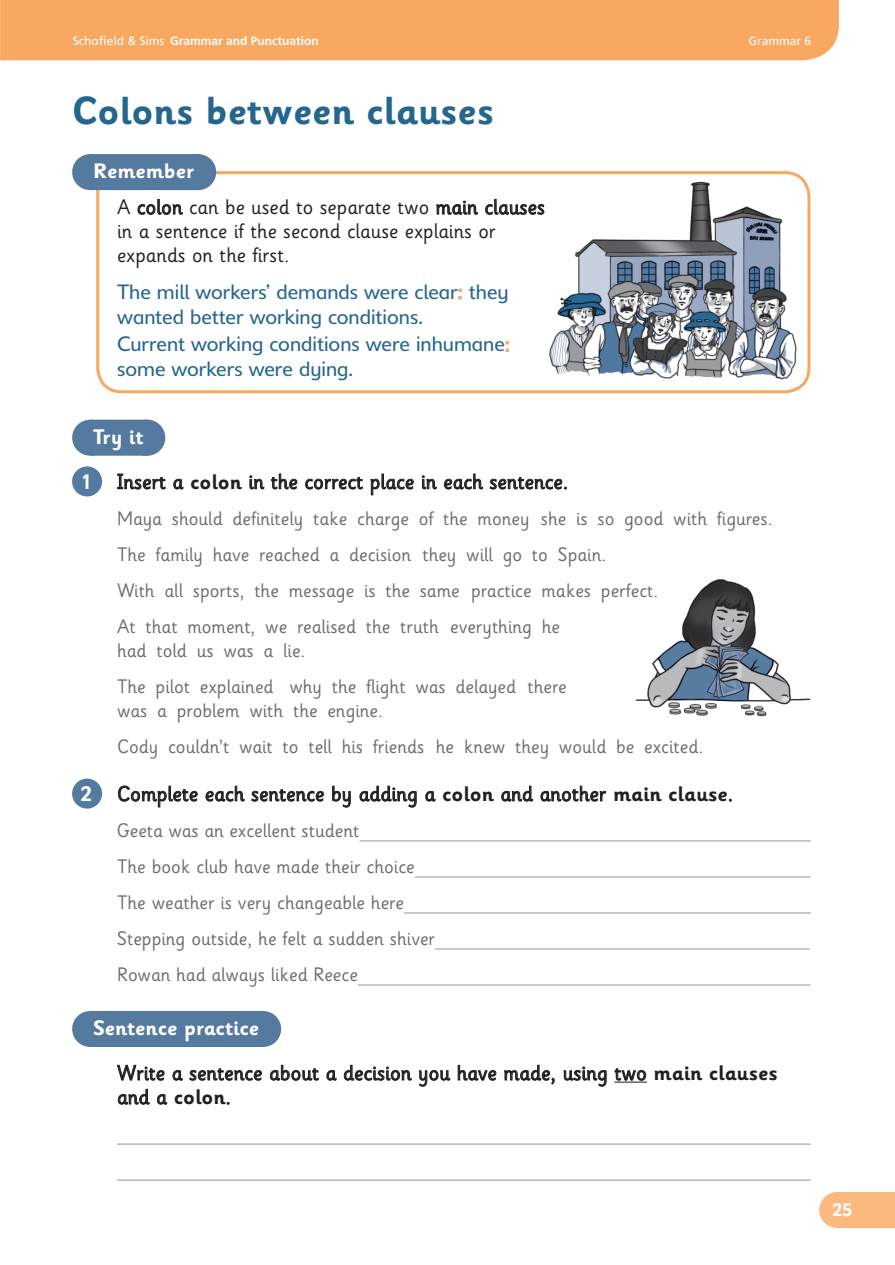
<style>
.page{position:relative;width:895px;height:1265px;background:#fff}
.page>*{position:absolute;margin:0;border:0;box-sizing:border-box;transform-origin:0 0}
.t1{font:700 39px "Sassoon Infant Std";color:#25668f}
.t2{font:21px/24px "Sassoon Infant Std";letter-spacing:.01em;color:#231f20}
.t3{font:700 21px "Sassoon Infant Std";color:#fff}
.t4{font:20.25px/24.8px "Delargo DT Infant";color:#25668f}
.t5{font:19.5px/36px "Sassoon Infant Std";color:#6c6d70}
.t6{font:700 18px "Sassoon Infant Std";color:#fff}
.t7{font:700 12px "Frutiger LT Std";color:#fff}
.t8{font:12px "Frutiger LT Std";color:#fff}
.s1{font-weight:400}
.s2{color:#f9a862}
.s3{font-weight:700;color:#fff}
.s4{font-weight:700}
</style>
<div class="page">
<div style="left:2px;top:0;width:836px;height:60px;background:#f9a862"></div>
<div style="left:837px;top:1191px;width:57px;height:36px;background:#fbb97e"></div>
<hr style="left:894px;top:1191px;width:1px;height:36px;background:#fbb97e">
<img style="left:635px;top:579px;width:176px;height:138px">
<svg style="left:95px;top:170px;width:716px;height:224px"></svg>
<div style="left:90px;top:154px;width:107px;height:36px;background:#557a9f"></div>
<svg style="left:144px;top:154px;width:48px;height:1px"></svg>
<hr style="left:197px;top:154px;width:1px;height:36px;background:#557a9f">
<svg style="left:138px;top:199px;width:45px;height:16px"></svg>
<svg style="left:436px;top:201px;width:42px;height:14px"></svg>
<svg style="left:485px;top:199px;width:59px;height:16px"></svg>
<svg style="left:458px;top:289px;width:3px;height:10px"></svg>
<svg style="left:506px;top:341px;width:2px;height:10px"></svg>
<div style="left:90px;top:419px;width:56px;height:36px;background:#557a9f"></div>
<svg style="left:118px;top:419px;width:28px;height:1px"></svg>
<hr style="left:146px;top:419px;width:1px;height:36px;background:#557a9f">
<div style="left:90px;top:1010px;width:172px;height:36px;background:#557a9f"></div>
<svg style="left:176px;top:1010px;width:43px;height:1px"></svg>
<hr style="left:262px;top:1010px;width:1px;height:36px;background:#557a9f">
<hr style="left:614px;top:1081px;width:33px;height:1px;background:#231f20">
<div style="left:72px;top:466px;width:30px;height:30px;background:#557a9f;border-radius:50%"></div>
<svg style="left:117px;top:473px;width:49px;height:16px"></svg>
<svg style="left:173px;top:479px;width:10px;height:10px"></svg>
<svg style="left:249px;top:475px;width:15px;height:14px"></svg>
<svg style="left:271px;top:473px;width:26px;height:16px"></svg>
<svg style="left:305px;top:477px;width:58px;height:12px"></svg>
<svg style="left:370px;top:473px;width:44px;height:22px"></svg>
<svg style="left:422px;top:475px;width:14px;height:14px"></svg>
<svg style="left:444px;top:473px;width:39px;height:16px"></svg>
<svg style="left:489px;top:477px;width:77px;height:12px"></svg>
<div style="left:72px;top:778px;width:30px;height:30px;background:#557a9f;border-radius:50%"></div>
<svg style="left:118px;top:785px;width:80px;height:22px"></svg>
<svg style="left:206px;top:785px;width:38px;height:16px"></svg>
<svg style="left:251px;top:789px;width:73px;height:12px"></svg>
<svg style="left:332px;top:785px;width:19px;height:22px"></svg>
<svg style="left:359px;top:785px;width:58px;height:22px"></svg>
<svg style="left:425px;top:791px;width:10px;height:10px"></svg>
<svg style="left:501px;top:785px;width:32px;height:16px"></svg>
<svg style="left:540px;top:785px;width:66px;height:16px"></svg>
<hr style="left:359px;top:840px;width:451px;height:1px;background:#939598">
<hr style="left:415px;top:876px;width:395px;height:1px;background:#939598">
<hr style="left:404px;top:912px;width:406px;height:1px;background:#939598">
<hr style="left:435px;top:948px;width:374px;height:1px;background:#939598">
<hr style="left:358px;top:984px;width:452px;height:1px;background:#939598">
<svg style="left:117px;top:1064px;width:47px;height:16px"></svg>
<svg style="left:172px;top:1070px;width:11px;height:10px"></svg>
<svg style="left:189px;top:1068px;width:73px;height:12px"></svg>
<svg style="left:270px;top:1064px;width:49px;height:16px"></svg>
<svg style="left:326px;top:1070px;width:10px;height:10px"></svg>
<svg style="left:344px;top:1064px;width:67px;height:16px"></svg>
<svg style="left:419px;top:1070px;width:31px;height:16px"></svg>
<svg style="left:457px;top:1064px;width:39px;height:16px"></svg>
<svg style="left:504px;top:1064px;width:50px;height:20px"></svg>
<svg style="left:563px;top:1066px;width:43px;height:20px"></svg>
<svg style="left:614px;top:1068px;width:32px;height:12px"></svg>
<svg style="left:118px;top:1088px;width:31px;height:16px"></svg>
<svg style="left:157px;top:1094px;width:10px;height:10px"></svg>
<hr style="left:117px;top:1143px;width:693px;height:1px;background:#939598">
<hr style="left:117px;top:1179px;width:693px;height:1px;background:#939598">
<svg style="left:0;top:0;width:2px;height:60px"></svg>
<p class="t7" style="left:73px;top:34px;width:248px"><span class="s1">Schofield &amp; Sims</span> Grammar and Punctuation</p>
<p class="t8" style="left:748px;top:34px;width:64px">Grammar 6</p>
<h1 class="t1" style="left:72px;top:87px;width:423px">Colons between clauses</h1>
<p class="t3" style="left:93px;top:158px;width:103px">Remember</p>
<p class="t2" style="left:117px;top:195px;width:429px">A colon can be used to separate two main clauses in a sentence if the second clause explains or expands on the first.</p>
<p class="t4" style="left:117px;top:279px;width:393px">The mill workers’ demands were clear<span class="s2">:</span> they wanted better working conditions.</p>
<p class="t4" style="left:117px;top:332px;width:394px">Current working conditions were inhumane<span class="s2">: </span>some workers were dying.</p>
<p class="t2" style="left:81px;top:414px;width:489px;line-height:45px;text-indent:13px"><span class="s3">Try it<br>1</span> Insert a <span class="s4">colon</span> in the correct place in each sentence.</p>
<p class="t5" style="left:117px;top:500px;width:657px">Maya should definitely take charge of the money she is so good with figures.<br>The family have reached a decision they will go to Spain.<br>With all sports, the message is the same practice makes perfect.<br>At that moment, we realised the truth everything he</p>
<p class="t5" style="left:117px;top:632px;width:451px">had told us was a lie.<br>The pilot explained why the flight was delayed there</p>
<p class="t5" style="left:117px;top:692px;width:587px">was a problem with the engine.<br>Cody couldn’t wait to tell his friends he knew they would be excited.</p>
<p class="t2" style="left:81px;top:782px;width:654px"><span class="s3">2</span> Complete each sentence by adding a <span class="s4">colon</span> and another <span class="s4">main clause</span>.</p>
<p class="t5" style="left:117px;top:812px;width:319px">Geeta was an excellent student<br>The book club have made their choice The weather is very changeable here Stepping outside, he felt a sudden shiver Rowan had always liked Reece</p>
<p class="t2" style="left:117px;top:1005px;width:662px;line-height:45px;text-indent:-24px"><span class="s3">Sentence practice<br></span>Write a sentence about a decision you have made, using two <span class="s4">main clauses</span></p>
<p class="t2" style="left:117px;top:1085px;width:115px">and a <span class="s4">colon</span>.</p>
<p class="t6" style="left:832px;top:1199px;width:21px">25</p>
</div>
